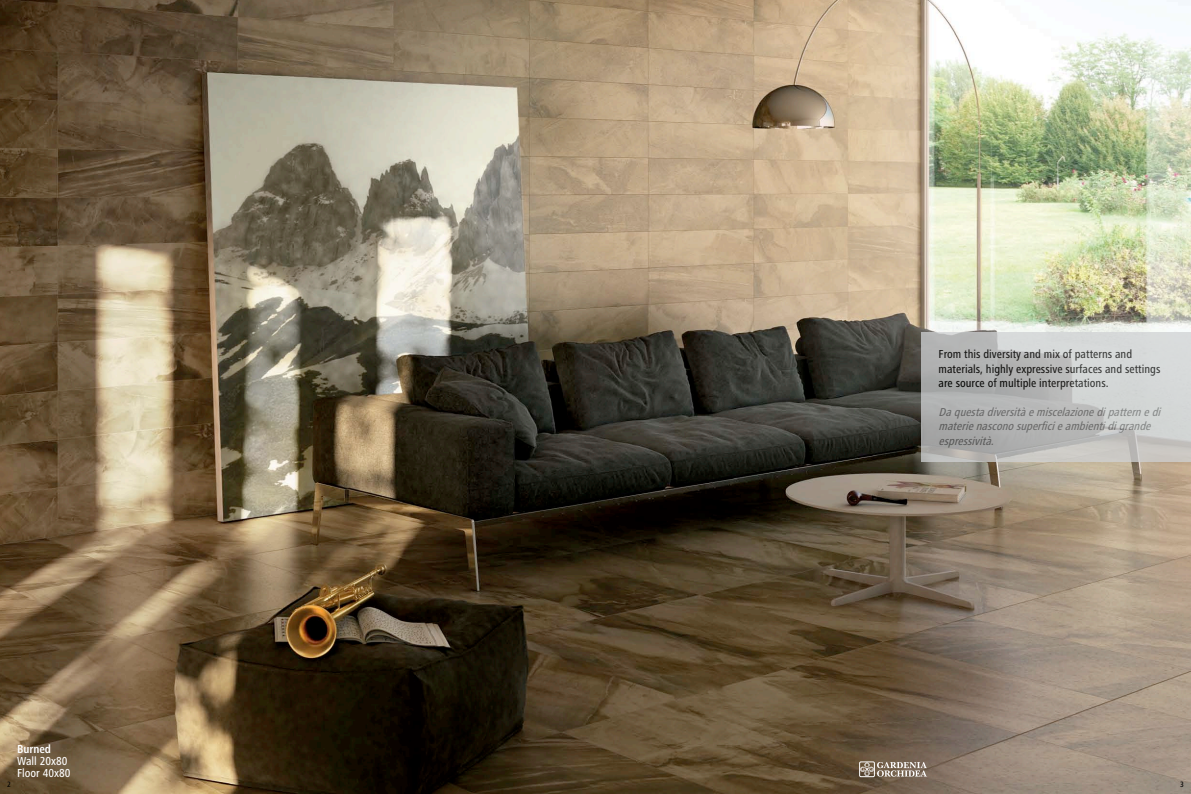
<style>
.page{position:relative;width:1191px;height:794px;background:#fff}
.page>*{position:absolute;margin:0;border:0;box-sizing:border-box;transform-origin:0 0}
.t1{font:500 condensed 12px/14.4px "Frutiger Next LT";color:#000}
.t2{font:italic 500 condensed 12px/14.4px "Frutiger Next LT";color:#6d6e70}
.t3{font:500 condensed 12px/12px "Frutiger Next LT";color:#fff}
.t4{font:700 condensed 12px "Frutiger Next LT";color:#fff}
.t5{font:500 condensed 8px "Frutiger Next LT";color:#000}
</style>
<div class="page">
<img style="left:0;top:0;width:1191px;height:794px">
<svg style="left:921px;top:332px;width:270px;height:130px;background:#c0c1c1"></svg>
<div style="left:859px;top:761px;width:15px;height:16px;border:1px solid #fff"></div>
<svg style="left:860px;top:762px;width:67px;height:14px"></svg>
<p class="t4" style="left:17px;top:742px;width:36px">Burned</p>
<p class="t3" style="left:17px;top:755px;width:55px">Wall 20x80<br>Floor 40x80</p>
<p class="t1" style="left:938px;top:347px;width:223px">From this diversity and mix of patterns and materials, highly expressive surfaces and settings are source of multiple interpretations.</p>
<p class="t2" style="left:938px;top:405px;width:227px">Daquestadiversitàemiscelazionedipatternedi materienasconosuperficieambientidigrande espressività.</p>
<p class="t5" style="left:7px;top:779px;width:5px">2</p>
<p class="t5" style="left:1180px;top:779px;width:5px">3</p>
</div>
